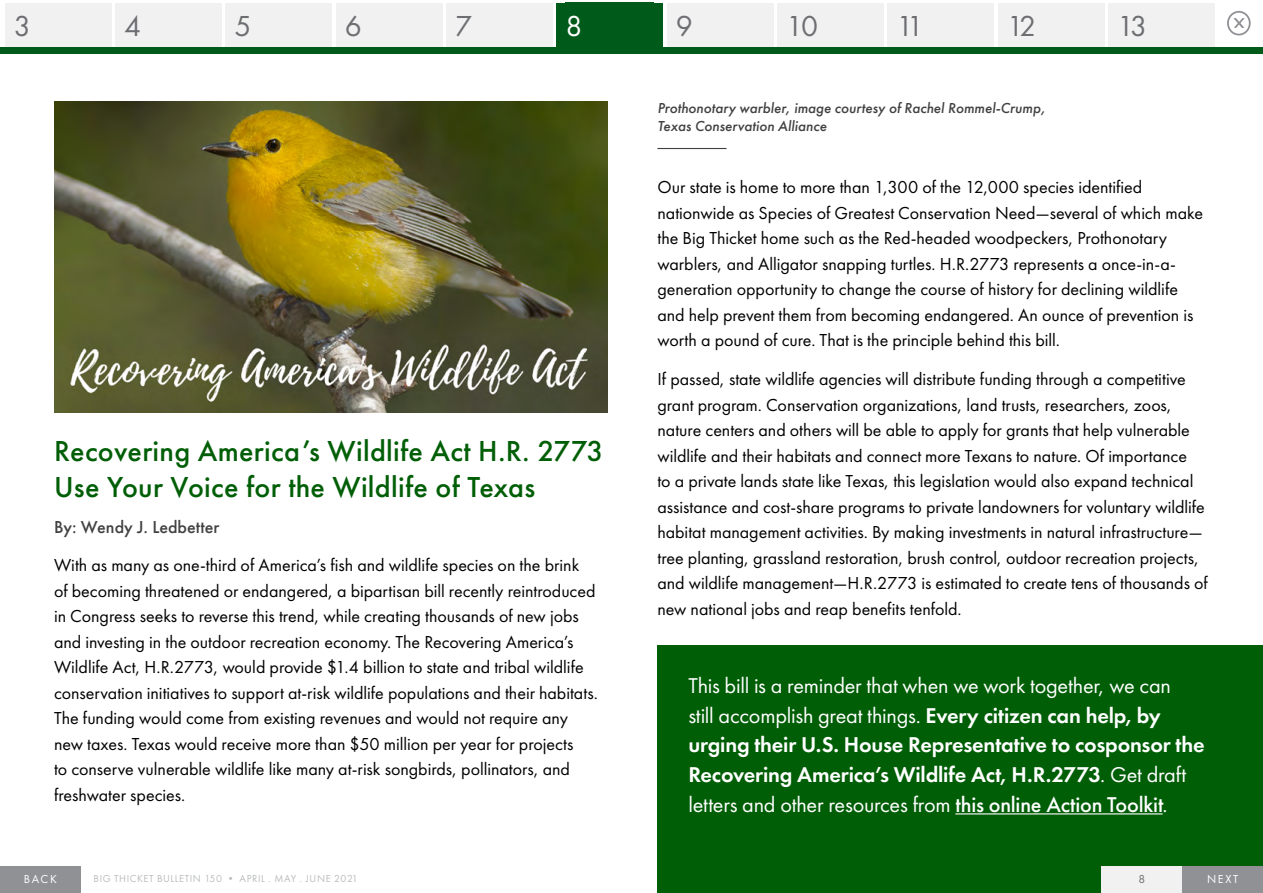
<style>
.page{position:relative;width:1263px;height:893px;background:#fff}
.page>*{position:absolute;margin:0;border:0;box-sizing:border-box;transform-origin:0 0}
.t1{font:500 30px/36px "Futura PT";letter-spacing:.01em;color:#005e06}
.t2{font:30px "Futura PT";letter-spacing:-.145em;color:#6d6e71}
.t3{font:30px "Futura PT";color:#fff}
.t4{font:22.2px/29.7px "Futura PT";letter-spacing:-.01em;color:#fff}
.t5{font:18px/25.5px "Futura PT";color:#000}
.t6{font:500 18px "Futura PT";color:#414042}
.t7{font:italic 500 15px/18px "Futura PT";color:#414042}
.t8{font:12px "Futura PT";letter-spacing:.14em;color:#fff}
.t9{font:12px "Futura PT";color:#6d6e71}
.t10{font:10.5px "Futura PT";letter-spacing:.05em;color:#babcbe}
.s1{font-weight:600}
.s2{font-weight:500}
</style>
<div class="page">
<div style="left:1227px;top:11px;width:23px;height:24px;border:2px solid #8f9194;border-radius:50%"></div>
<svg style="left:1233px;top:18px;width:12px;height:10px"></svg>
<div style="left:5px;top:3px;width:106px;height:47px;background:#f1f1f2"></div>
<div style="left:115px;top:3px;width:107px;height:47px;background:#f1f1f2"></div>
<div style="left:226px;top:3px;width:106px;height:47px;background:#f1f1f2"></div>
<div style="left:336px;top:3px;width:106px;height:47px;background:#f1f1f2"></div>
<div style="left:446px;top:3px;width:107px;height:47px;background:#f1f1f2"></div>
<div style="left:667px;top:3px;width:106px;height:47px;background:#f1f1f2"></div>
<div style="left:777px;top:3px;width:107px;height:47px;background:#f1f1f2"></div>
<div style="left:888px;top:3px;width:106px;height:47px;background:#f1f1f2"></div>
<div style="left:998px;top:3px;width:106px;height:47px;background:#f1f1f2"></div>
<div style="left:1108px;top:3px;width:107px;height:47px;background:#f1f1f2"></div>
<div style="left:557px;top:3px;width:106px;height:47px;background:#005a19"></div>
<div style="left:657px;top:646px;width:606px;height:247px;background:#005e06"></div>
<div style="left:1102px;top:866px;width:161px;height:27px;background:#f1f1f2"></div>
<div style="left:0;top:866px;width:81px;height:27px;background:#8f9194"></div>
<div style="left:1182px;top:866px;width:81px;height:27px;background:#8f9194"></div>
<div style="left:0;top:48px;width:1263px;height:6px;background:#005a19"></div>
<img style="left:54px;top:102px;width:553px;height:311px">
<hr style="left:657px;top:148px;width:69px;height:1px;background:#414042">
<hr style="left:955px;top:813px;width:208px;height:1px;background:#fff">
<h1 class="t2" style="left:14px;top:8px;width:19px">3</h1>
<h1 class="t2" style="left:124px;top:8px;width:19px">4</h1>
<h1 class="t2" style="left:234px;top:8px;width:19px">5</h1>
<h1 class="t2" style="left:345px;top:8px;width:19px">6</h1>
<h1 class="t2" style="left:455px;top:8px;width:19px">7</h1>
<h1 class="t3" style="left:565px;top:8px;width:19px">8</h1>
<h1 class="t2" style="left:676px;top:8px;width:19px">9</h1>
<h1 class="t2" style="left:786px;top:8px;width:34px">10</h1>
<h1 class="t2" style="left:896px;top:8px;width:29px">11</h1>
<h1 class="t2" style="left:1007px;top:8px;width:31px">12</h1>
<h1 class="t2" style="left:1117px;top:8px;width:31px">13</h1>
<h1 class="t1" style="left:54px;top:433px;width:551px">Recovering America’s Wildlife Act H.R. 2773<br>Use Your Voice for the Wildlife of Texas</h1>
<p class="t6" style="left:54px;top:516px;width:167px">By: Wendy J. Ledbetter</p>
<p class="t5" style="left:54px;top:552px;width:545px">With as many as one-third of America’s fish and wildlife species on the brink<br>of becoming threatened or endangered, a bipartisan bill recently reintroduced in Congress seeks to reverse this trend, while creating thousands of new jobs and investing in the outdoor recreation economy. The Recovering America’s Wildlife Act, H.R.2773, would provide $1.4 billion to state and tribal wildlife conservation initiatives to support at-risk wildlife populations and their habitats.<br>The funding would come from existing revenues and would not require any new taxes. Texas would receive more than $50 million per year for projects<br>to conserve vulnerable wildlife like many at-risk songbirds, pollinators, and freshwater species.</p>
<p class="t7" style="left:657px;top:99px;width:390px">Prothonotary warbler, image courtesy of Rachel Rommel-Crump,<br>Texas Conservation Alliance</p>
<p class="t5" style="left:657px;top:174px;width:547px">Our state is home to more than 1,300 of the 12,000 species identified nationwide as Species of Greatest Conservation Need—several of which make the Big Thicket home such as the Red-headed woodpeckers, Prothonotary warblers, and Alligator snapping turtles. H.R.2773 represents a once-in-a&shy;generation opportunity to change the course of history for declining wildlife and help prevent them from becoming endangered. An ounce of prevention is worth a pound of cure. That is the principle behind this bill.</p>
<p class="t5" style="left:657px;top:366px;width:552px">If passed, state wildlife agencies will distribute funding through a competitive grant program. Conservation organizations, land trusts, researchers, zoos, nature centers and others will be able to apply for grants that help vulnerable wildlife and their habitats and connect more Texans to nature. Of importance<br>to a private lands state like Texas, this legislation would also expand technical assistance and cost-share programs to private landowners for voluntary wildlife habitat management activities. By making investments in natural infrastructure— tree planting, grassland restoration, brush control, outdoor recreation projects, and wildlife management—H.R.2773 is estimated to create tens of thousands of new national jobs and reap benefits tenfold.</p>
<p class="t4" style="left:688px;top:671px;width:518px">This bill is a reminder that when we work together, we can<br>still accomplish great things. <span class="s1">Every citizen can help, by urging their U.S. House Representative to cosponsor the Recovering America’s Wildlife Act, H.R.2773</span>. Get draft letters and other resources from <span class="s2">this online Action Toolkit</span>.</p>
<p class="t10" style="left:94px;top:872px;width:266px">BIG THICKET BULLETIN 150 • APRIL . MAY . JUNE 2021</p>
<p class="t8" style="left:24px;top:872px;width:35px">BACK</p>
<p class="t9" style="left:1138px;top:872px;width:8px">8</p>
<p class="t8" style="left:1207px;top:872px;width:33px">NEXT</p>
</div>
